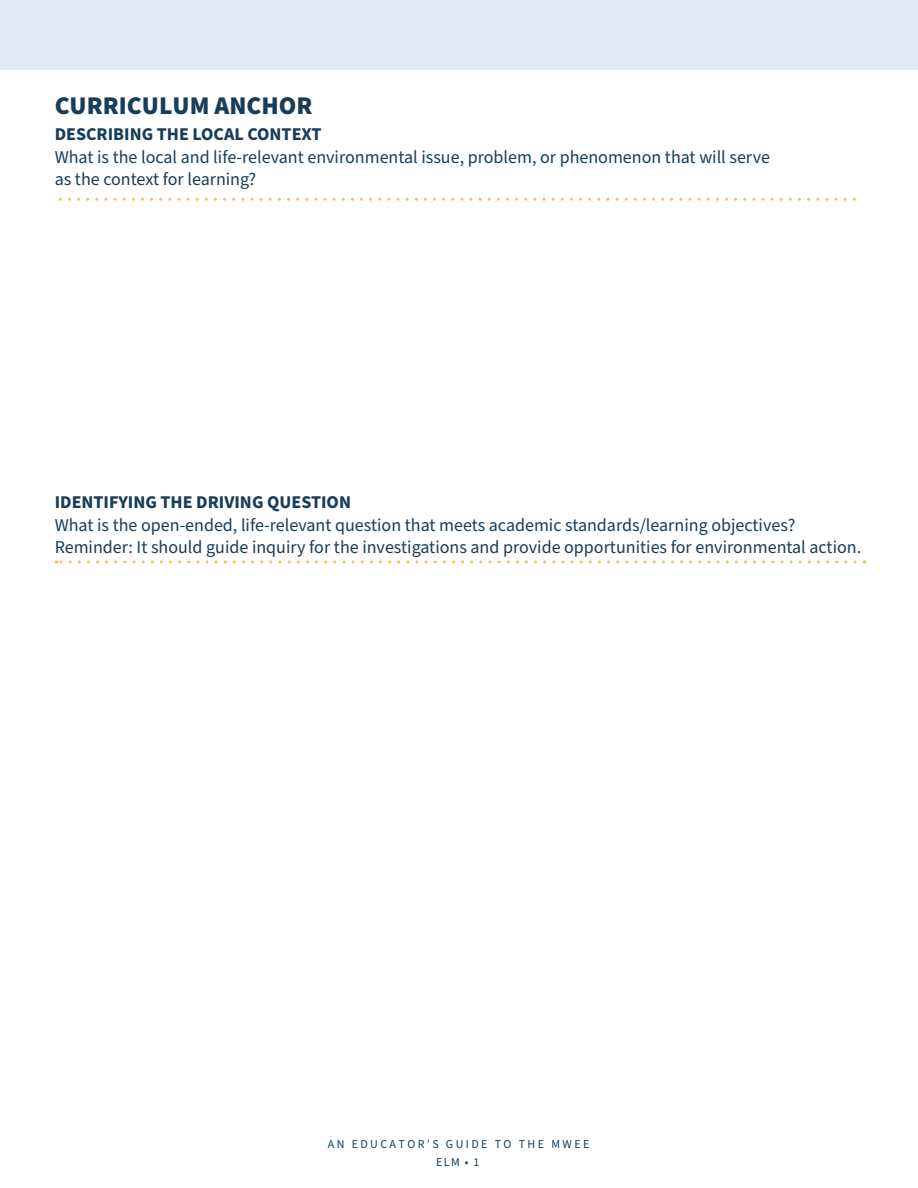
<style>
.page{position:relative;width:918px;height:1188px;background:#fff}
.page>*{position:absolute;margin:0;border:0;box-sizing:border-box;transform-origin:0 0}
.t1{font:900 25.5px "Source Sans Pro";color:#183e57}
.t2{font:18px/22.5px "Source Sans Pro";color:#183e57}
.t3{font:700 18px "Source Sans Pro";color:#183e57}
.t4{font:12px "Source Sans Pro";letter-spacing:.2em;color:#183e57}
.s1{font-weight:700}
</style>
<div class="page">
<div style="left:0;top:0;width:918px;height:70px;background:#e5e9f6"></div>
<svg style="left:60px;top:198px;width:795px;height:3px"></svg>
<svg style="left:56px;top:560px;width:799px;height:3px"></svg>
<p class="t1" style="left:55px;top:88px;width:259px">CURRICULUM ANCHOR</p>
<p class="t2" style="left:55px;top:123px;width:717px"><span class="s1">DESCRIBING THE LOCAL CONTEXT<br></span>What is the local and life-relevant environmental issue, problem, or phenomenon that will serve as the context for learning?</p>
<h2 class="t3" style="left:55px;top:490px;width:298px">IDENTIFYING THE DRIVING QUESTION</h2>
<p class="t2" style="left:55px;top:514px;width:808px">What is the open-ended, life-relevant question that meets academic standards/learning objectives?<br>Reminder: It should guide inquiry for the investigations and provide opportunities for environmental action.</p>
<p class="t4" style="left:328px;top:1136px;width:263px">AN EDUCATOR’S GUIDE TO THE MWEE</p>
<p class="t4" style="left:436px;top:1154px;width:45px">ELM • 1</p>
</div>
